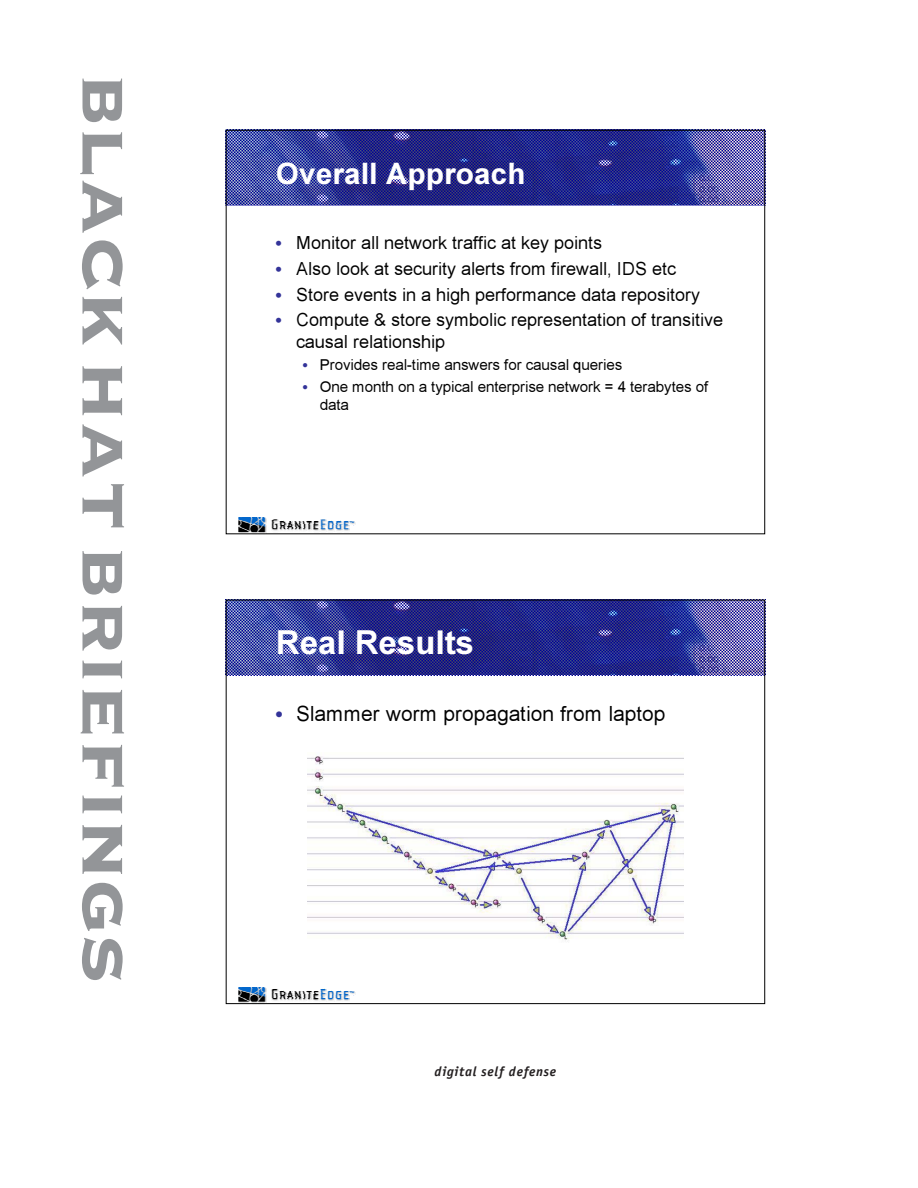
<style>
.page{position:relative;width:918px;height:1188px;background:#fff}
.page>*{position:absolute;margin:0;border:0;box-sizing:border-box;transform-origin:0 0}
.t1{font:90px "Copperplate Thirty Three BC";color:#939598}
.t2{font:33.15px "Arial Bold MS+T42+ECRWUK";color:#fff}
.t3{font:29.85px "Arial Bold MS+T42+ECRWUK";color:#fff}
.t4{font:20.85px "Arial MS+T42+MSLEMV";color:#000}
.t5{font:18px/21.6px "Arial MS+T42+MSLEMV";color:#000}
.t6{font:15.15px/18px "Arial MS+T42+MSLEMV";letter-spacing:-.005em;color:#000}
.t7{font:italic 700 13.5px "Officina Sans";letter-spacing:.055em;color:#231f20}
.s1{font-family:"Times Roman+T42+AEMMHC";color:#339}
</style>
<div class="page">
<svg style="left:239px;top:518px;width:116px;height:17px"></svg>
<svg style="left:225px;top:130px;width:538px;height:76px;background:#353a95"></svg>
<svg style="left:239px;top:987px;width:116px;height:18px"></svg>
<svg style="left:225px;top:599px;width:540px;height:77px;background:#353993"></svg>
<img style="left:308px;top:756px;width:375px;height:185px">
<h1 class="t1" style="left:166px;top:72px;width:914px;rotate:90deg">blackhatbriefings</h1>
<h3 class="t3" style="left:276px;top:162px;width:251px">Overall Approach</h3>
<p class="t5" style="left:276px;top:233px;width:328px"><span class="s1">•</span> Monitor all network traffic at key points</p>
<p class="t5" style="left:276px;top:259px;width:402px"><span class="s1">•</span> Also look at security alerts from firewall, IDS etc</p>
<p class="t5" style="left:276px;top:285px;width:426px"><span class="s1">•</span> Store events in a high performance data repository</p>
<p class="t5" style="left:296px;top:311px;width:429px;text-indent:-20px"><span class="s1">•</span> Compute &amp; store symbolic representation of transitive causal relationship</p>
<p class="t6" style="left:303px;top:357px;width:321px"><span class="s1">•</span> Provides real-time answers for causal queries</p>
<p class="t6" style="left:320px;top:379px;width:390px;text-indent:-17px"><span class="s1">•</span> One month on a typical enterprise network = 4 terabytes of data</p>
<h2 class="t2" style="left:276px;top:630px;width:200px">Real Results</h2>
<p class="t4" style="left:276px;top:706px;width:391px"><span class="s1">•</span> Slammer worm propagation from laptop</p>
<p class="t7" style="left:435px;top:1066px;width:123px">digital self defense</p>
</div>
